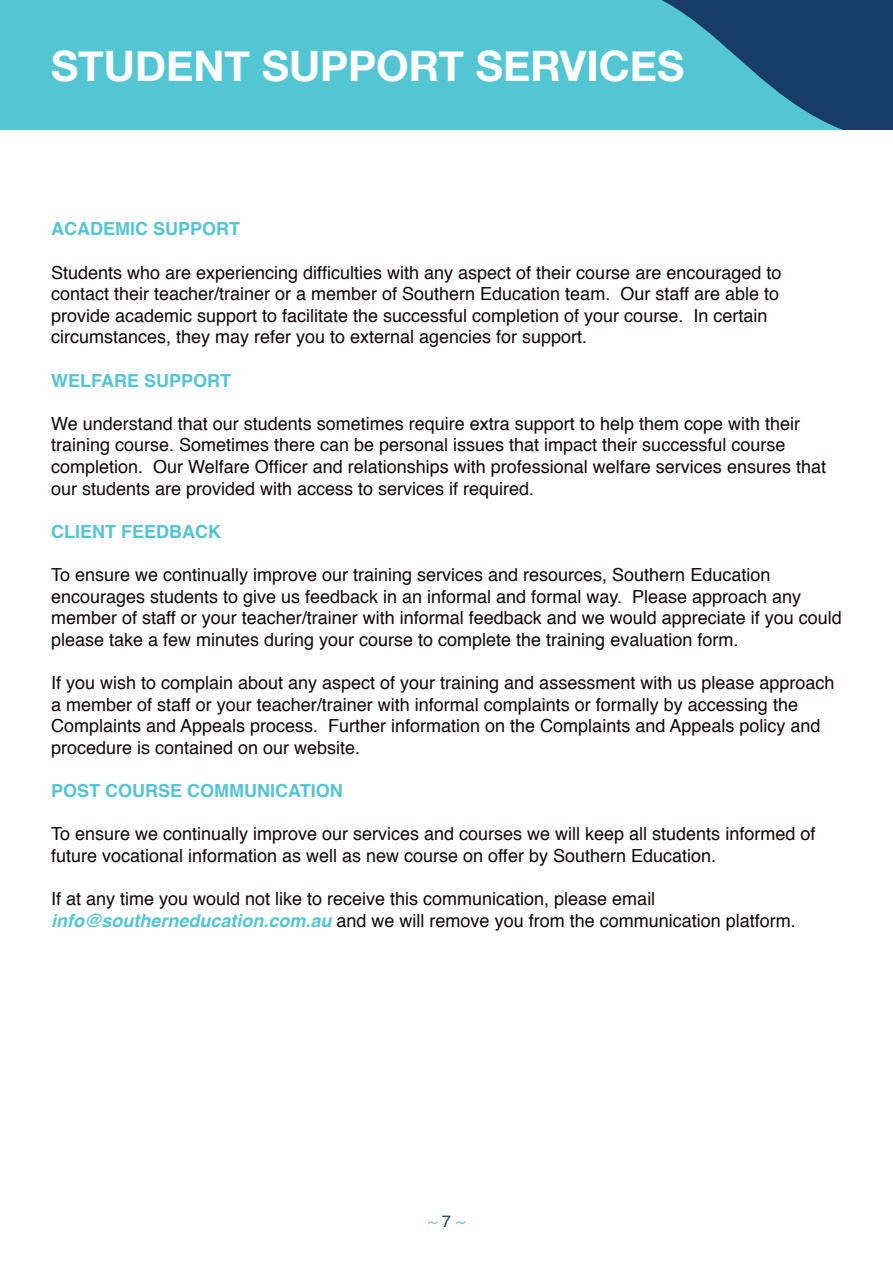
<style>
.page{position:relative;width:893px;height:1263px;background:#fff}
.page>*{position:absolute;margin:0;border:0;box-sizing:border-box;transform-origin:0 0}
.t1{font:700 42px "Helvetica Neue";color:#fff}
.Body{font:18px/21.6px "Helvetica";color:#130809}
.Body-2{font:700 18px "Helvetica";color:#53c5d2}
.t2{font:16.5px "Helvetica";color:#75c4d1}
.s1{font-weight:700;font-style:italic;color:#54c6d3}
.s2{color:#153d65}
</style>
<div class="page">
<div style="left:0;top:0;width:893px;height:129px;background:#54c6d3"></div>
<svg style="left:661px;top:0;width:232px;height:129px"></svg>
<p class="t1" style="left:51px;top:34px;width:635px">STUDENT SUPPORT SERVICES</p>
<p class="Body-2" style="left:51px;top:214px;width:190px">ACADEMIC SUPPORT</p>
<p class="Body" style="left:51px;top:262px;width:732px">Students who are experiencing difficulties with any aspect of their course are encouraged to contact their teacher/trainer or a member of Southern Education team. Our staff are able to provide academic support to facilitate the successful completion of your course. In certain circumstances, they may refer you to external agencies for support.</p>
<p class="Body-2" style="left:51px;top:366px;width:182px">WELFARE SUPPORT</p>
<p class="Body" style="left:51px;top:413px;width:776px">We understand that our students sometimes require extra support to help them cope with their training course. Sometimes there can be personal issues that impact their successful course completion. Our Welfare Officer and relationships with professional welfare services ensures that our students are provided with access to services if required.</p>
<p class="Body-2" style="left:51px;top:517px;width:171px">CLIENT FEEDBACK</p>
<p class="Body" style="left:51px;top:564px;width:792px">To ensure we continually improve our training services and resources, Southern Education encourages students to give us feedback in an informal and formal way. Please approach any member of staff or your teacher/trainer with informal feedback and we would appreciate if you could please take a few minutes during your course to complete the training evaluation form.</p>
<p class="Body" style="left:51px;top:672px;width:785px">If you wish to complain about any aspect of your training and assessment with us please approach a member of staff or your teacher/trainer with informal complaints or formally by accessing the Complaints and Appeals process. Further information on the Complaints and Appeals policy and procedure is contained on our website.</p>
<p class="Body-2" style="left:51px;top:776px;width:293px">POST COURSE COMMUNICATION</p>
<p class="Body" style="left:51px;top:824px;width:766px">To ensure we continually improve our services and courses we will keep all students informed of future vocational information as well as new course on offer by Southern Education.</p>
<p class="Body" style="left:51px;top:888px;width:606px">If at any time you would not like to receive this communication, please email</p>
<p class="Body" style="left:51px;top:910px;width:746px"><span class="s1">info@southerneducation.com.au</span> and we will remove you from the communication platform.</p>
<p class="t2" style="left:428px;top:1209px;width:39px">~<span class="s2">7</span>~</p>
</div>
